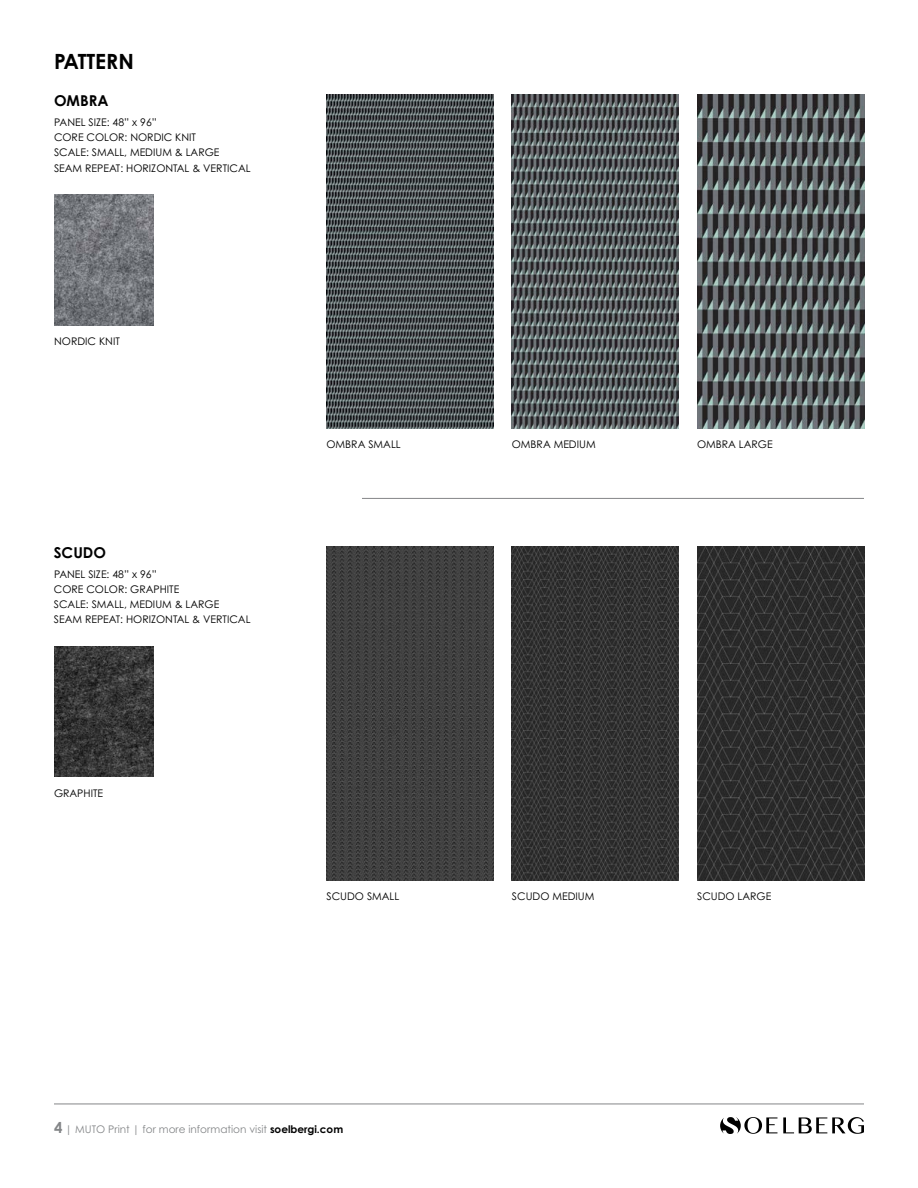
<style>
.page{position:relative;width:918px;height:1188px;background:#fff}
.page>*{position:absolute;margin:0;border:0;box-sizing:border-box;transform-origin:0 0}
.t1{font:700 21px "Century Gothic Std";color:#000}
.t2{font:700 15px "Century Gothic Std";color:#000}
.t3{font:10.5px "Century Gothic Std";color:#000}
.t4{font:10.5px "Century Gothic Std";color:#848688}
.s1{font-weight:700;font-size:15px}
.s2{font-weight:700;color:#000}
</style>
<div class="page">
<hr style="left:54px;top:1104px;width:810px;height:1px;background:#848688">
<svg style="left:783px;top:1117px;width:81px;height:17px"></svg>
<svg style="left:720px;top:1117px;width:57px;height:17px"></svg>
<img style="left:327px;top:95px;width:166px;height:333px">
<img style="left:327px;top:546px;width:166px;height:334px">
<img style="left:512px;top:95px;width:167px;height:333px">
<img style="left:512px;top:546px;width:167px;height:334px">
<img style="left:697px;top:95px;width:167px;height:333px">
<img style="left:697px;top:546px;width:167px;height:334px">
<hr style="left:362px;top:498px;width:502px;height:1px;background:#848688">
<img style="left:54px;top:194px;width:99px;height:131px">
<img style="left:54px;top:646px;width:99px;height:131px">
<h1 class="t1" style="left:54px;top:49px;width:81px">PATTERN</h1>
<h2 class="t2" style="left:54px;top:91px;width:56px">OMBRA</h2>
<p class="t3" style="left:54px;top:116px;width:104px">PANEL SIZE: 48” x 96”</p>
<p class="t3" style="left:54px;top:131px;width:144px">CORE COLOR: NORDIC KNIT</p>
<p class="t3" style="left:54px;top:146px;width:167px">SCALE: SMALL, MEDIUM &amp; LARGE</p>
<p class="t3" style="left:54px;top:161px;width:198px">SEAM REPEAT: HORIZONTAL &amp; VERTICAL</p>
<p class="t3" style="left:54px;top:335px;width:67px">NORDIC KNIT</p>
<h2 class="t2" style="left:54px;top:543px;width:54px">SCUDO</h2>
<p class="t3" style="left:54px;top:567px;width:104px">PANEL SIZE: 48” x 96”</p>
<p class="t3" style="left:54px;top:583px;width:127px">CORE COLOR: GRAPHITE</p>
<p class="t3" style="left:54px;top:598px;width:167px">SCALE: SMALL, MEDIUM &amp; LARGE</p>
<p class="t3" style="left:54px;top:613px;width:198px">SEAM REPEAT: HORIZONTAL &amp; VERTICAL</p>
<p class="t3" style="left:54px;top:787px;width:51px">GRAPHITE</p>
<p class="t3" style="left:327px;top:438px;width:76px">OMBRA SMALL</p>
<p class="t3" style="left:327px;top:890px;width:74px">SCUDO SMALL</p>
<p class="t4" style="left:54px;top:1123px;width:291px"><span class="s1">4</span> | MUTO Print | for more information visit <span class="s2">soelbergi.com</span></p>
<p class="t3" style="left:512px;top:438px;width:85px">OMBRA MEDIUM</p>
<p class="t3" style="left:697px;top:438px;width:77px">OMBRA LARGE</p>
<p class="t3" style="left:512px;top:890px;width:84px">SCUDO MEDIUM</p>
<p class="t3" style="left:697px;top:890px;width:76px">SCUDO LARGE</p>
</div>
